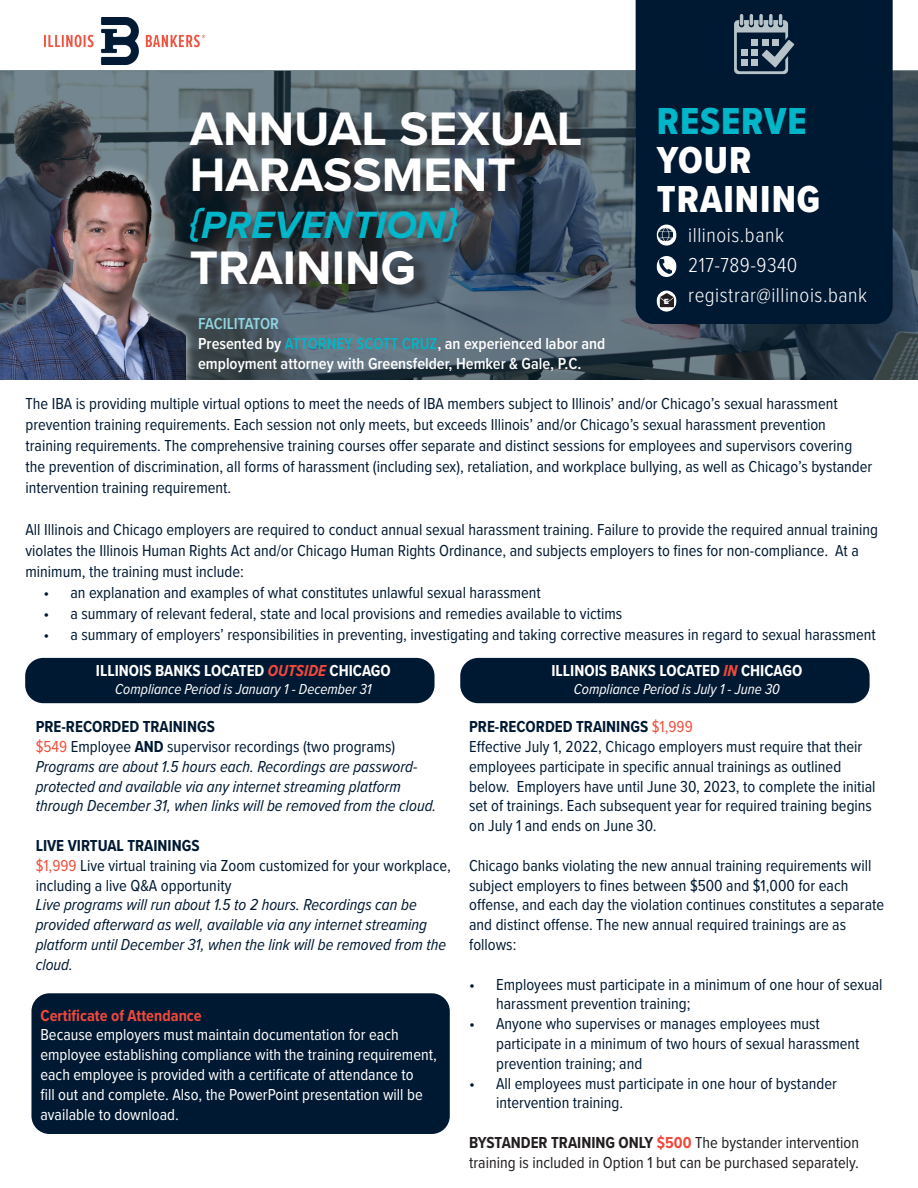
<style>
.page{position:relative;width:918px;height:1188px;background:#fff}
.page>*{position:absolute;margin:0;border:0;box-sizing:border-box;transform-origin:0 0}
.t1{font:700 48.75px/46.5px "Proxima Nova";color:#fff}
.t2{font:italic 700 39.3px "Proxima Nova";color:#00b6c8}
.t3{font:39px/39px "Proxima Nova Cond Extrabld";letter-spacing:.025em;color:#00b6c8}
.t4{font:39px "Proxima Nova Cond Extrabld";letter-spacing:.025em;color:#fff}
.t5{font:300 21px "Proxima Nova Cond";letter-spacing:.025em;color:#fff}
.t6{font:16.5px/19.8px "Proxima Nova Cond";color:#001932}
.t7{font:italic 16.5px/19.8px "Proxima Nova Cond";color:#001932}
.t8{font:16.5px/19.8px "Proxima Nova Cond";color:#fff}
.t9{font:16.5px/19.8px "Proxima Nova Cond";color:#231f20}
.t10{font:600 16.5px "Proxima Nova Cond";color:#fff}
.t11{font:700 16.5px "Proxima Nova Cond";color:#001932}
.t12{font:700 16.5px "Proxima Nova Cond";color:#fff}
.t13{font:700 16.5px "Proxima Nova Cond";color:#ef483c}
.t14{font:600 16.5px "Proxima Nova Cond";letter-spacing:-.01em;color:#91d6e0}
.t15{font:italic 15px "Proxima Nova Cond";color:#fff}
.t16{font:900 7.2px "Arial";color:#fff}
.s1{color:#00b6c8}
.s2{color:#fff}
.s3{font-style:italic;color:#ef483c}
.s4{color:#f0523e}
.s5{font-weight:700}
.s6{font-weight:400;color:#f0523e}
.s7{font-weight:700;color:#ef483c}
</style>
<div class="page">
<svg style="left:0;top:71px;width:918px;height:309px;background:#4e5d67"></svg>
<img style="left:45px;top:17px;width:160px;height:47px">
<div style="left:636px;top:0;width:257px;height:324px;background:#001932"></div>
<svg style="left:734px;top:14px;width:60px;height:60px;background:#536676"></svg>
<div style="left:25px;top:658px;width:410px;height:45px;background:#001932;border-radius:18px"></div>
<div style="left:460px;top:658px;width:410px;height:45px;background:#001932;border-radius:18px"></div>
<svg style="left:657px;top:291px;width:19px;height:21px"></svg>
<svg style="left:660px;top:293px;width:15px;height:14px"></svg>
<div style="left:31px;top:993px;width:419px;height:141px;background:#001932;border-radius:18px"></div>
<svg style="left:657px;top:225px;width:19px;height:21px"></svg>
<img style="left:659px;top:229px;width:14px;height:12px">
<div style="left:193px;top:114px;width:406px;height:189px;background:#231f20;opacity:.75"></div>
<svg style="left:657px;top:256px;width:19px;height:21px"></svg>
<img style="left:660px;top:259px;width:12px;height:14px">
<div style="left:0;top:162px;width:195px;height:227px;background:#fff;opacity:.75"></div>
<img style="left:0;top:164px;width:185px;height:216px">
<p class="t1" style="left:190px;top:104px;width:394px">ANNUAL SEXUAL<br>HARASSMENT</p>
<p class="t2" style="left:190px;top:195px;width:268px">{PREVENTION}</p>
<p class="t1" style="left:190px;top:243px;width:227px">TRAINING</p>
<p class="t14" style="left:198px;top:311px;width:82px">FACILITATOR</p>
<p class="t10" style="left:198px;top:331px;width:409px">Presented by <span class="s1">ATTORNEY SCOTT CRUZ</span>, an experienced labor and</p>
<p class="t10" style="left:198px;top:351px;width:385px">employment attorney with Greensfelder, Hemker &amp; Gale, P.C.</p>
<p class="t3" style="left:657px;top:101px;width:151px">RESERVE<br><span class="s2">YOUR</span></p>
<p class="t4" style="left:657px;top:170px;width:165px">TRAINING</p>
<p class="t5" style="left:688px;top:219px;width:97px">illinois.bank</p>
<p class="t5" style="left:688px;top:249px;width:111px">217-789-9340</p>
<p class="t16" style="left:664px;top:296px;width:7px">E</p>
<p class="t5" style="left:688px;top:279px;width:180px">registrar@illinois.bank</p>
<p class="t6" style="left:26px;top:392px;width:848px;line-height:21px">The IBA is providing multiple virtual options to meet the needs of IBA members subject to Illinois’ and/or Chicago’s sexual harassment prevention training requirements. Each session not only meets, but exceeds Illinois’ and/or Chicago’s sexual harassment prevention training requirements. The comprehensive training courses offer separate and distinct sessions for employees and supervisors covering the prevention of discrimination, all forms of harassment (including sex), retaliation, and workplace bullying, as well as Chicago’s bystander intervention training requirement.</p>
<p class="t6" style="left:26px;top:518px;width:854px;line-height:21px">All Illinois and Chicago employers are required to conduct annual sexual harassment training. Failure to provide the required annual training violates the Illinois Human Rights Act and/or Chicago Human Rights Ordinance, and subjects employers to fines for non-compliance. At a minimum, the training must include:</p>
<p class="t6" style="left:44px;top:582px;width:499px">• an explanation and examples of what constitutes unlawful sexual harassment</p>
<p class="t6" style="left:44px;top:603px;width:580px">• a summary of relevant federal, state and local provisions and remedies available to victims</p>
<p class="t6" style="left:44px;top:624px;width:834px">• a summary of employers’ responsibilities in preventing, investigating and taking corrective measures in regard to sexual harassment</p>
<p class="t12" style="left:96px;top:659px;width:296px">ILLINOIS BANKS LOCATED <span class="s3">OUTSIDE</span> CHICAGO</p>
<p class="t15" style="left:115px;top:678px;width:258px">Compliance Period is January 1 - December 31</p>
<p class="t11" style="left:36px;top:714px;width:181px">PRE-RECORDED TRAININGS</p>
<p class="t6" style="left:36px;top:736px;width:361px"><span class="s4">$549</span> Employee <span class="s5">AND</span> supervisor recordings (two programs)</p>
<p class="t7" style="left:36px;top:756px;width:402px">Programs are about 1.5 hours each. Recordings are password&shy;protected and available via any internet streaming platform through December 31, when links will be removed from the cloud.</p>
<p class="t11" style="left:36px;top:833px;width:165px">LIVE VIRTUAL TRAININGS</p>
<p class="t6" style="left:36px;top:855px;width:417px"><span class="s4">$1,999</span> Live virtual training via Zoom customized for your workplace, including a live Q&amp;A opportunity</p>
<p class="t7" style="left:36px;top:894px;width:412px">Live programs will run about 1.5 to 2 hours. Recordings can be provided afterward as well, available via any internet streaming platform until December 31, when the link will be removed from the cloud.</p>
<p class="t13" style="left:40px;top:1003px;width:163px">Certificate of Attendance</p>
<p class="t8" style="left:40px;top:1024px;width:398px">Because employers must maintain documentation for each employee establishing compliance with the training requirement, each employee is provided with a certificate of attendance to<br>fill out and complete. Also, the PowerPoint presentation will be available to download.</p>
<p class="t12" style="left:551px;top:659px;width:252px">ILLINOIS BANKS LOCATED <span class="s3">IN</span> CHICAGO</p>
<p class="t15" style="left:574px;top:678px;width:207px">Compliance Period is July 1 - June 30</p>
<p class="t11" style="left:469px;top:714px;width:225px">PRE-RECORDED TRAININGS <span class="s6">$1,999</span></p>
<p class="t6" style="left:469px;top:736px;width:408px">Effective July 1, 2022, Chicago employers must require that their employees participate in specific annual trainings as outlined below. Employers have until June 30, 2023, to complete the initial set of trainings. Each subsequent year for required training begins on July 1 and ends on June 30.</p>
<p class="t6" style="left:469px;top:855px;width:417px">Chicago banks violating the new annual training requirements will subject employers to fines between $500 and $1,000 for each offense, and each day the violation continues constitutes a separate and distinct offense. The new annual required trainings are as follows:</p>
<p class="t6" style="left:496px;top:973px;width:388px;text-indent:-27px">• Employees must participate in a minimum of one hour of sexual harassment prevention training;</p>
<p class="t6" style="left:496px;top:1013px;width:365px;text-indent:-27px">• Anyone who supervises or manages employees must participate in a minimum of two hours of sexual harassment prevention training; and</p>
<p class="t6" style="left:496px;top:1072px;width:342px;text-indent:-27px">• All employees must participate in one hour of bystander intervention training.</p>
<p class="t9" style="left:469px;top:1132px;width:392px"><span class="s5">BYSTANDER TRAINING ONLY</span> <span class="s7">$500</span> The bystander intervention training is included in Option 1 but can be purchased separately.</p>
</div>
